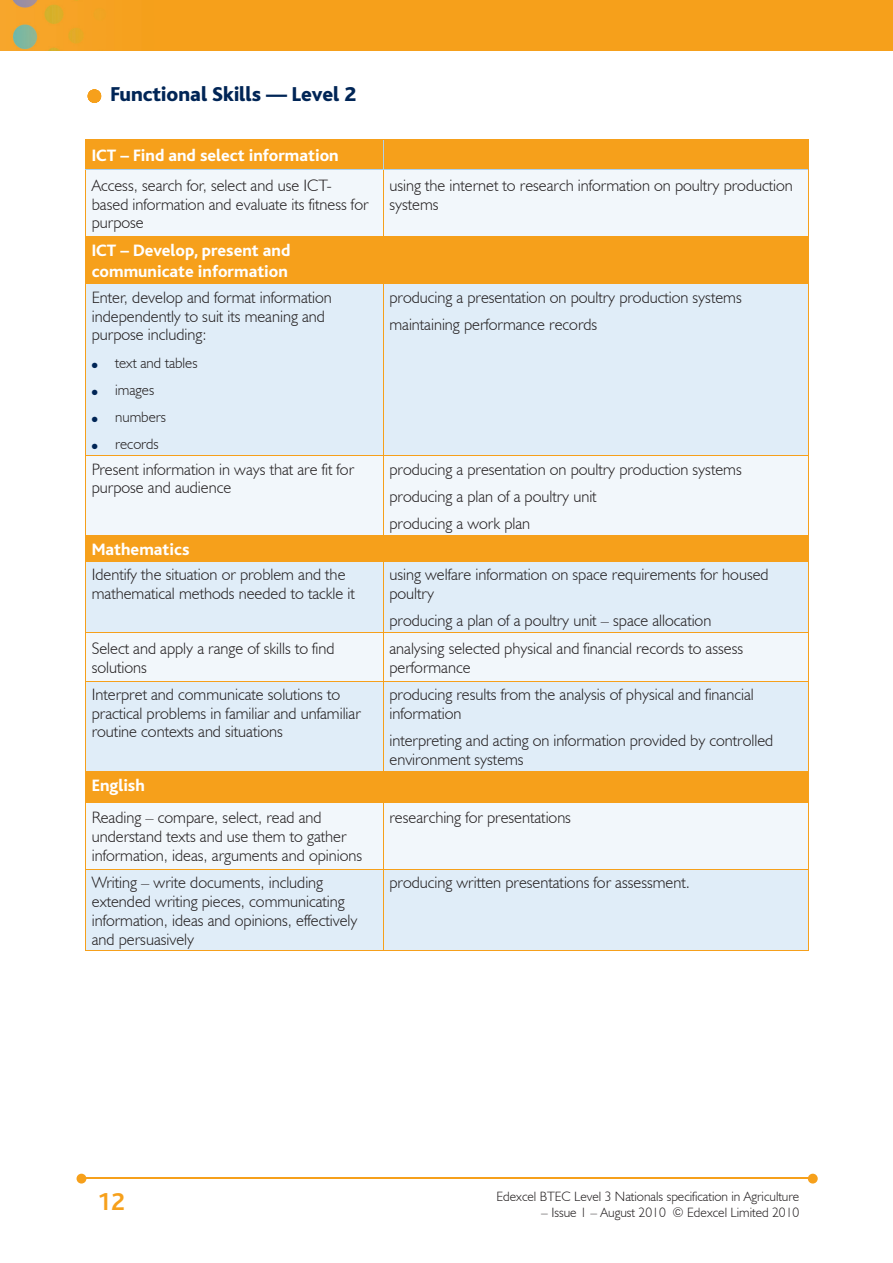
<style>
.page{position:relative;width:893px;height:1263px;background:#fff}
.page>*{position:absolute;margin:0;border:0;box-sizing:border-box;transform-origin:0 0}
.t1{font:700 25.5px "Bliss";color:#f6a01b}
.t2{font:800 21px "Bliss";color:#002556}
.t3{font:800 17.25px/21px "Bliss";color:#fff}
.t4{font:300 16.5px/18.8px "Humanist 521 BT";color:#231f20}
.t5{font:300 15px/27.3px "Humanist 521 BT";color:#231f20}
.t6{font:300 13.5px "Humanist 521 BT";color:#231f20}
.t7{font:7.5px "Zapf Dingbats";color:#002556}
</style>
<div class="page">
<img style="left:0;top:0;width:893px;height:51px">
<hr style="left:82px;top:1178px;width:728px;height:1px;background:#f6a01b">
<svg style="left:808px;top:1174px;width:10px;height:9px"></svg>
<svg style="left:77px;top:1174px;width:9px;height:9px"></svg>
<svg style="left:88px;top:89px;width:13px;height:14px"></svg>
<div style="left:86px;top:140px;width:722px;height:30px;background:#f6a01b"></div>
<svg style="left:86px;top:171px;width:722px;height:390px;fill:#f6a01b"></svg>
<div style="left:86px;top:284px;width:722px;height:171px;background:#e0edf8"></div>
<div style="left:86px;top:456px;width:722px;height:79px;background:#f2f7fb"></div>
<svg style="left:86px;top:562px;width:722px;height:388px;fill:#e0edf8"></svg>
<hr style="left:383px;top:140px;width:1px;height:30px;background:#accfed">
<hr style="left:85px;top:140px;width:1px;height:30px;background:#f6a01b">
<hr style="left:808px;top:140px;width:1px;height:30px;background:#f6a01b">
<hr style="left:85px;top:139px;width:298px;height:1px;background:#f6a01b">
<hr style="left:383px;top:139px;width:426px;height:1px;background:#f6a01b">
<hr style="left:383px;top:170px;width:1px;height:67px;background:#f6a01b">
<hr style="left:85px;top:170px;width:1px;height:67px;background:#f6a01b">
<hr style="left:808px;top:170px;width:1px;height:67px;background:#f6a01b">
<hr style="left:86px;top:170px;width:297px;height:1px;background:#accfed">
<hr style="left:383px;top:170px;width:425px;height:1px;background:#accfed">
<hr style="left:85px;top:237px;width:1px;height:46px;background:#f6a01b">
<hr style="left:85px;top:237px;width:298px;height:1px;background:#f6a01b">
<hr style="left:383px;top:237px;width:1px;height:46px;background:#f6a01b">
<hr style="left:808px;top:237px;width:1px;height:46px;background:#f6a01b">
<hr style="left:383px;top:237px;width:426px;height:1px;background:#f6a01b">
<hr style="left:85px;top:284px;width:1px;height:171px;background:#f6a01b">
<hr style="left:85px;top:283px;width:298px;height:1px;background:#f6a01b">
<hr style="left:383px;top:284px;width:1px;height:171px;background:#f6a01b">
<hr style="left:808px;top:284px;width:1px;height:171px;background:#f6a01b">
<hr style="left:383px;top:283px;width:426px;height:1px;background:#f6a01b">
<hr style="left:85px;top:456px;width:1px;height:79px;background:#f6a01b">
<hr style="left:85px;top:455px;width:298px;height:1px;background:#f6a01b">
<hr style="left:383px;top:456px;width:1px;height:79px;background:#f6a01b">
<hr style="left:808px;top:456px;width:1px;height:79px;background:#f6a01b">
<hr style="left:383px;top:455px;width:426px;height:1px;background:#f6a01b">
<svg style="left:85px;top:536px;width:1px;height:25px"></svg>
<hr style="left:85px;top:535px;width:298px;height:1px;background:#f6a01b">
<svg style="left:383px;top:536px;width:1px;height:25px"></svg>
<svg style="left:808px;top:536px;width:1px;height:25px"></svg>
<hr style="left:383px;top:535px;width:426px;height:1px;background:#f6a01b">
<hr style="left:85px;top:562px;width:1px;height:70px;background:#f6a01b">
<hr style="left:85px;top:561px;width:298px;height:1px;background:#f6a01b">
<hr style="left:383px;top:562px;width:1px;height:70px;background:#f6a01b">
<hr style="left:808px;top:562px;width:1px;height:70px;background:#f6a01b">
<hr style="left:383px;top:561px;width:426px;height:1px;background:#f6a01b">
<hr style="left:383px;top:633px;width:1px;height:48px;background:#f6a01b">
<hr style="left:85px;top:633px;width:1px;height:48px;background:#f6a01b">
<hr style="left:808px;top:633px;width:1px;height:48px;background:#f6a01b">
<hr style="left:85px;top:632px;width:298px;height:1px;background:#f6a01b">
<hr style="left:383px;top:632px;width:426px;height:1px;background:#f6a01b">
<hr style="left:85px;top:681px;width:1px;height:90px;background:#f6a01b">
<hr style="left:85px;top:681px;width:298px;height:1px;background:#f6a01b">
<hr style="left:383px;top:681px;width:1px;height:90px;background:#f6a01b">
<hr style="left:808px;top:681px;width:1px;height:90px;background:#f6a01b">
<hr style="left:383px;top:681px;width:426px;height:1px;background:#f6a01b">
<hr style="left:85px;top:771px;width:1px;height:31px;background:#f6a01b">
<hr style="left:85px;top:771px;width:298px;height:1px;background:#f6a01b">
<hr style="left:383px;top:771px;width:1px;height:31px;background:#f6a01b">
<hr style="left:808px;top:771px;width:1px;height:31px;background:#f6a01b">
<hr style="left:383px;top:771px;width:426px;height:1px;background:#f6a01b">
<hr style="left:383px;top:803px;width:1px;height:66px;background:#f6a01b">
<hr style="left:85px;top:803px;width:1px;height:66px;background:#f6a01b">
<hr style="left:808px;top:803px;width:1px;height:66px;background:#f6a01b">
<hr style="left:85px;top:802px;width:298px;height:1px;background:#f6a01b">
<hr style="left:383px;top:802px;width:426px;height:1px;background:#f6a01b">
<hr style="left:85px;top:950px;width:298px;height:1px;background:#f6a01b">
<hr style="left:85px;top:870px;width:1px;height:80px;background:#f6a01b">
<hr style="left:85px;top:869px;width:298px;height:1px;background:#f6a01b">
<hr style="left:383px;top:950px;width:426px;height:1px;background:#f6a01b">
<hr style="left:383px;top:870px;width:1px;height:80px;background:#f6a01b">
<hr style="left:808px;top:870px;width:1px;height:80px;background:#f6a01b">
<hr style="left:383px;top:869px;width:426px;height:1px;background:#f6a01b">
<p class="t2" style="left:111px;top:83px;width:247px">Functional Skills — Level 2</p>
<p class="t3" style="left:92px;top:146px;width:248px">ICT – Find and select information</p>
<p class="t4" style="left:92px;top:176px;width:278px">Access, search for, select and use ICT&shy;based information and evaluate its fitness for purpose</p>
<p class="t4" style="left:389px;top:176px;width:405px">using the internet to research information on poultry production systems</p>
<p class="t3" style="left:92px;top:241px;width:200px">ICT – Develop, present and communicate information</p>
<p class="t4" style="left:92px;top:287px;width:241px">Enter, develop and format information independently to suit its meaning and purpose including:</p>
<p class="t5" style="left:115px;top:348px;width:84px">text and tables images numbers records</p>
<p class="t4" style="left:389px;top:283px;width:354px;line-height:27.3px">producing a presentation on poultry production systems maintaining performance records</p>
<p class="t7" style="left:92px;top:361px;width:7px">●</p>
<p class="t7" style="left:92px;top:389px;width:7px">●</p>
<p class="t7" style="left:92px;top:416px;width:7px">●</p>
<p class="t7" style="left:92px;top:443px;width:7px">●</p>
<p class="t4" style="left:92px;top:459px;width:264px">Present information in ways that are fit for purpose and audience</p>
<p class="t4" style="left:389px;top:455px;width:354px;line-height:27.3px">producing a presentation on poultry production systems producing a plan of a poultry unit<br>producing a work plan</p>
<p class="t3" style="left:92px;top:539px;width:99px">Mathematics</p>
<p class="t4" style="left:92px;top:565px;width:265px">Identify the situation or problem and the mathematical methods needed to tackle it</p>
<p class="t4" style="left:389px;top:565px;width:381px">using welfare information on space requirements for housed poultry</p>
<p class="t4" style="left:389px;top:611px;width:323px">producing a plan of a poultry unit – space allocation</p>
<p class="t4" style="left:92px;top:638px;width:244px">Select and apply a range of skills to find solutions</p>
<p class="t4" style="left:389px;top:638px;width:355px">analysing selected physical and financial records to assess performance</p>
<p class="t4" style="left:92px;top:685px;width:270px">Interpret and communicate solutions to practical problems in familiar and unfamiliar routine contexts and situations</p>
<p class="t4" style="left:389px;top:685px;width:366px">producing results from the analysis of physical and financial information</p>
<p class="t4" style="left:389px;top:731px;width:385px">interpreting and acting on information provided by controlled environment systems</p>
<p class="t3" style="left:92px;top:775px;width:55px">English</p>
<p class="t4" style="left:92px;top:808px;width:272px">Reading – compare, select, read and understand texts and use them to gather information, ideas, arguments and opinions</p>
<p class="t4" style="left:389px;top:808px;width:183px">researching for presentations</p>
<p class="t4" style="left:92px;top:873px;width:267px">Writing – write documents, including extended writing pieces, communicating information, ideas and opinions, effectively and persuasively</p>
<p class="t4" style="left:389px;top:873px;width:302px">producing written presentations for assessment.</p>
<h1 class="t1" style="left:97px;top:1189px;width:29px">12</h1>
<p class="t6" style="left:497px;top:1188px;width:304px">Edexcel BTEC Level 3 Nationals specification in Agriculture</p>
<p class="t6" style="left:541px;top:1204px;width:260px">– Issue 1 – August 2010 © Edexcel Limited 2010</p>
</div>
